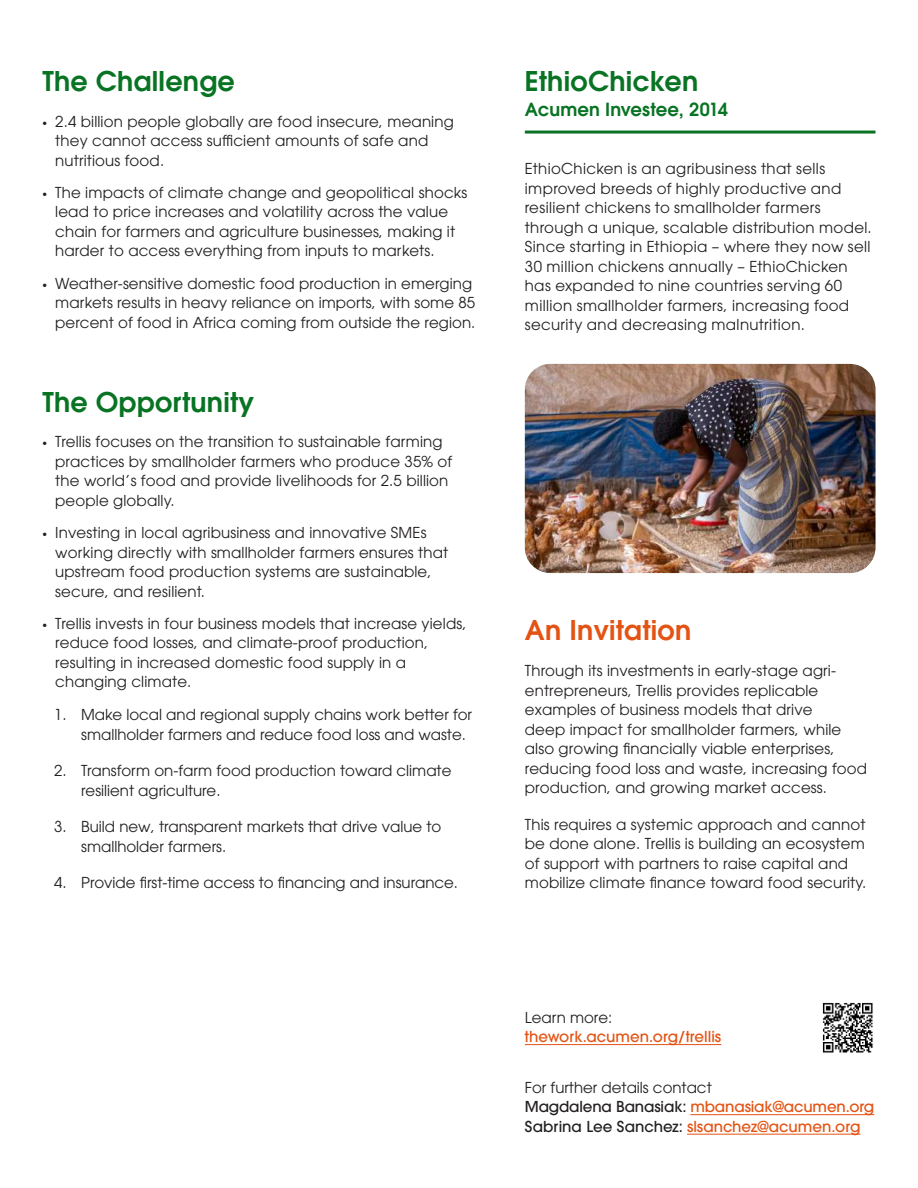
<style>
.page{position:relative;width:918px;height:1188px;background:#fff}
.page>*{position:absolute;margin:0;border:0;box-sizing:border-box;transform-origin:0 0}
.t1{font:600 27px "ITC Avant Garde Std";letter-spacing:.01em;color:#087323}
.t2{font:600 27px "ITC Avant Garde Std";letter-spacing:.01em;color:#e45313}
.t3{font:600 27px "ITC Avant Garde Pro";letter-spacing:.01em;color:#087323}
.t4{font:600 18px "ITC Avant Garde Std";letter-spacing:.005em;color:#087323}
.t5{font:15px/19.5px "ITC Avant Garde Std";letter-spacing:.01em;color:#221f1f}
.t6{font:15px/19.5px "ITC Avant Garde Pro";letter-spacing:.025em;color:#221f1f}
.t7{font:500 15px/19.5px "ITC Avant Garde Std";color:#e45313}
.s1{font-family:"Gellix"}
.s2{font-weight:400;color:#221f1f}
.s3{color:#221f1f}
</style>
<div class="page">
<hr style="left:525px;top:131px;width:350px;height:3px;background:#087323">
<img style="left:525px;top:364px;width:350px;height:209px">
<hr style="left:690px;top:1114px;width:184px;height:1px;background:#e45313">
<hr style="left:687px;top:1134px;width:173px;height:1px;background:#e45313">
<hr style="left:525px;top:1044px;width:196px;height:1px;background:#e45313">
<img style="left:822px;top:1002px;width:51px;height:51px">
<h1 class="t1" style="left:43px;top:71px;width:194px">The Challenge</h1>
<p class="t5" style="left:55px;top:112px;width:400px;text-indent:-13px"><span class="s1">•</span> 2.4 billion people globally are food insecure, meaning they cannot access su昀케cient amounts of safe and nutritious food.</p>
<p class="t5" style="left:55px;top:184px;width:414px;text-indent:-13px"><span class="s1">•</span> The impacts of climate change and geopolitical shocks lead to price increases and volatility across the value chain for farmers and agriculture businesses, making it harder to access everything from inputs to markets.</p>
<p class="t5" style="left:55px;top:274px;width:422px;text-indent:-13px"><span class="s1">•</span> Weather-sensitive domestic food production in emerging markets results in heavy reliance on imports, with some 85 percent of food in Africa coming from outside the region.</p>
<h1 class="t1" style="left:43px;top:391px;width:213px">The Opportunity</h1>
<p class="t5" style="left:55px;top:433px;width:399px;text-indent:-13px"><span class="s1">•</span> Trellis focuses on the transition to sustainable farming practices by smallholder farmers who produce 35% of the world’s food and provide livelihoods for 2.5 billion people globally.</p>
<p class="t5" style="left:55px;top:524px;width:394px;text-indent:-13px"><span class="s1">•</span> Investing in local agribusiness and innovative SMEs working directly with smallholder farmers ensures that upstream food production systems are sustainable, secure, and resilient.</p>
<p class="t5" style="left:55px;top:615px;width:413px;text-indent:-13px"><span class="s1">•</span> Trellis invests in four business models that increase yields, reduce food losses, and climate-proof production, resulting in increased domestic food supply in a changing climate.</p>
<p class="t5" style="left:81px;top:706px;width:392px;text-indent:-27px">1. Make local and regional supply chains work better for smallholder farmers and reduce food loss and waste.</p>
<p class="t5" style="left:81px;top:762px;width:372px;text-indent:-27px">2. Transform on-farm food production toward climate resilient agriculture.</p>
<p class="t5" style="left:81px;top:818px;width:362px;text-indent:-27px">3. Build new, transparent markets that drive value to smallholder farmers.</p>
<p class="t5" style="left:54px;top:874px;width:405px">4. Provide 昀椀rst-time access to 昀椀nancing and insurance.</p>
<h1 class="t3" style="left:525px;top:66px;width:175px">EthioChicken</h1>
<p class="t4" style="left:525px;top:103px;width:205px">Acumen Investee, 2014</p>
<p class="t6" style="left:525px;top:160px;width:348px">EthioChicken is an agribusiness that sells improved breeds of highly productive and resilient chickens to smallholder farmers through a unique, scalable distribution model.<br>Since starting in Ethiopia – where they now sell 30 million chickens annually – EthioChicken has expanded to nine countries serving 60 million smallholder farmers, increasing food security and decreasing malnutrition.</p>
<h1 class="t2" style="left:525px;top:619px;width:168px">An Invitation</h1>
<p class="t5" style="left:525px;top:662px;width:344px">Through its investments in early-stage agri&shy;entrepreneurs, Trellis provides replicable examples of business models that drive<br>deep impact for smallholder farmers, while also growing 昀椀nancially viable enterprises, reducing food loss and waste, increasing food production, and growing market access.</p>
<p class="t5" style="left:525px;top:815px;width:343px">This requires a systemic approach and cannot be done alone. Trellis is building an ecosystem of support with partners to raise capital and mobilize climate 昀椀nance toward food security.</p>
<p class="t5" style="left:525px;top:1008px;width:89px">Learn more:</p>
<p class="t7" style="left:525px;top:1028px;width:198px">thework.acumen.org/trellis</p>
<p class="t7" style="left:525px;top:1079px;width:351px"><span class="s2">For further details contact<br></span><span class="s3">Magdalena Banasiak:</span> mbanasiak@acumen.org<br><span class="s3">Sabrina Lee Sanchez:</span> slsanchez@acumen.org</p>
</div>
